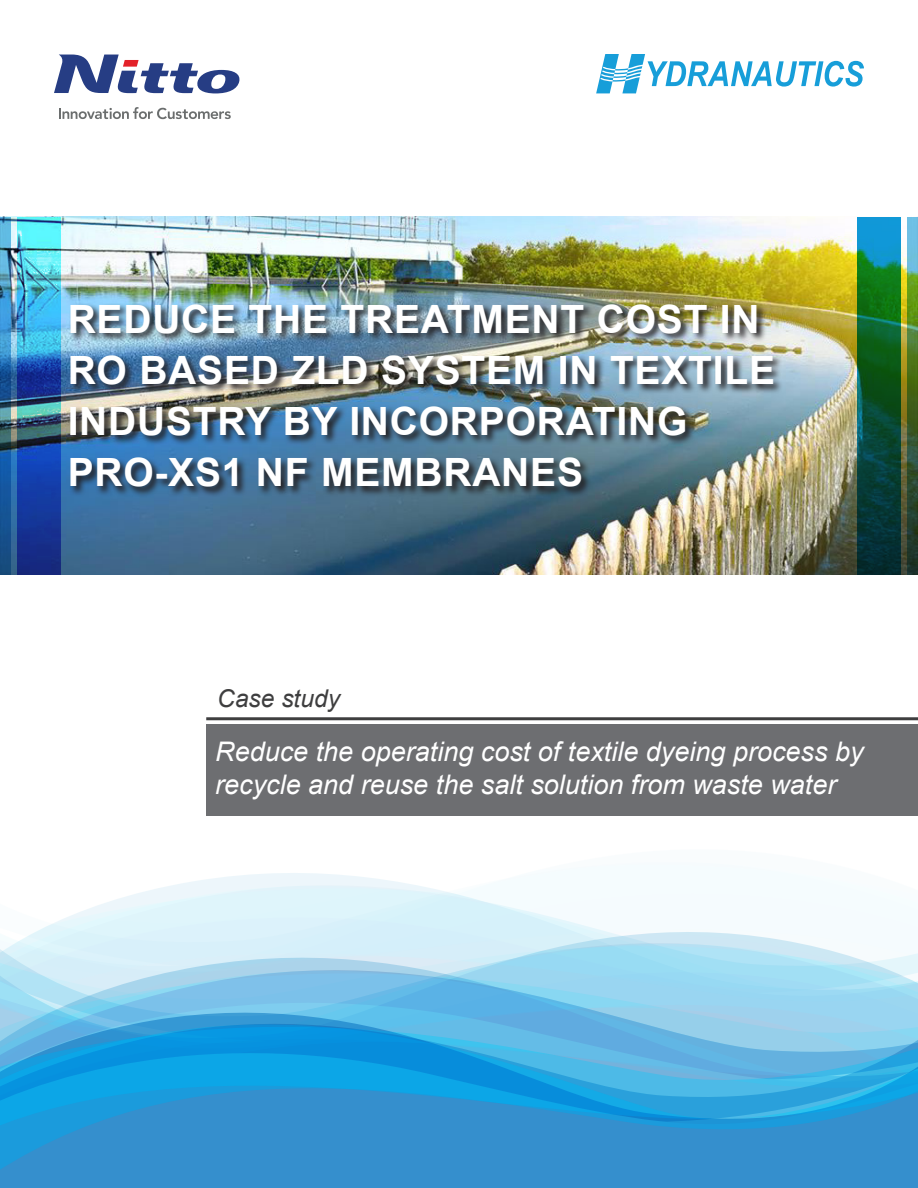
<style>
.page{position:relative;width:918px;height:1188px;background:#fff}
.page>*{position:absolute;margin:0;border:0;box-sizing:border-box;transform-origin:0 0}
.t1{font:700 39px/51px "Arial";letter-spacing:.02em;color:#fff}
.t2{font:italic 27px/32.4px "Arial";color:#fff}
.t3{font:italic 24.6px "Arial";color:#3e3e3f}
</style>
<div class="page">
<svg style="left:123px;top:873px;width:349px;height:25px"></svg>
<svg style="left:61px;top:898px;width:502px;height:22px;background:#e1f5fb"></svg>
<svg style="left:0;top:920px;width:918px;height:49px;fill:#d7f0fa"></svg>
<svg style="left:0;top:969px;width:918px;height:10px;background:#a6d9f0"></svg>
<svg style="left:0;top:979px;width:918px;height:43px;background:#84c9ec"></svg>
<div style="left:0;top:1152px;width:918px;height:36px;background:#358fcd"></div>
<svg style="left:0;top:1022px;width:918px;height:130px;background:#33a0db"></svg>
<img style="left:10px;top:217px;width:898px;height:357px">
<img style="left:69px;top:303px;width:714px;height:194px">
<img style="left:17px;top:217px;width:44px;height:357px">
<svg style="left:857px;top:217px;width:44px;height:357px;background:#095840"></svg>
<svg style="left:0;top:217px;width:10px;height:357px;background:#2f73a6"></svg>
<svg style="left:908px;top:217px;width:10px;height:357px;background:#457043"></svg>
<div style="left:206px;top:724px;width:712px;height:92px;background:#6d6e71"></div>
<hr style="left:206px;top:717px;width:712px;height:3px;background:#3e3e3f">
<svg style="left:596px;top:54px;width:268px;height:39px"></svg>
<svg style="left:54px;top:55px;width:186px;height:38px"></svg>
<svg style="left:59px;top:107px;width:172px;height:12px"></svg>
<p class="t1" style="left:68px;top:298px;width:709px">REDUCE THE TREATMENT COST IN<br>RO BASED ZLD SYSTEM IN TEXTILE<br>INDUSTRY BY INCORPORATING<br>PRO-XS1 NF MEMBRANES</p>
<p class="t3" style="left:217px;top:689px;width:124px">Case study</p>
<p class="t2" style="left:215px;top:738px;width:650px">Reduce the operating cost of textile dyeing process by recycle and reuse the salt solution from waste water</p>
</div>
